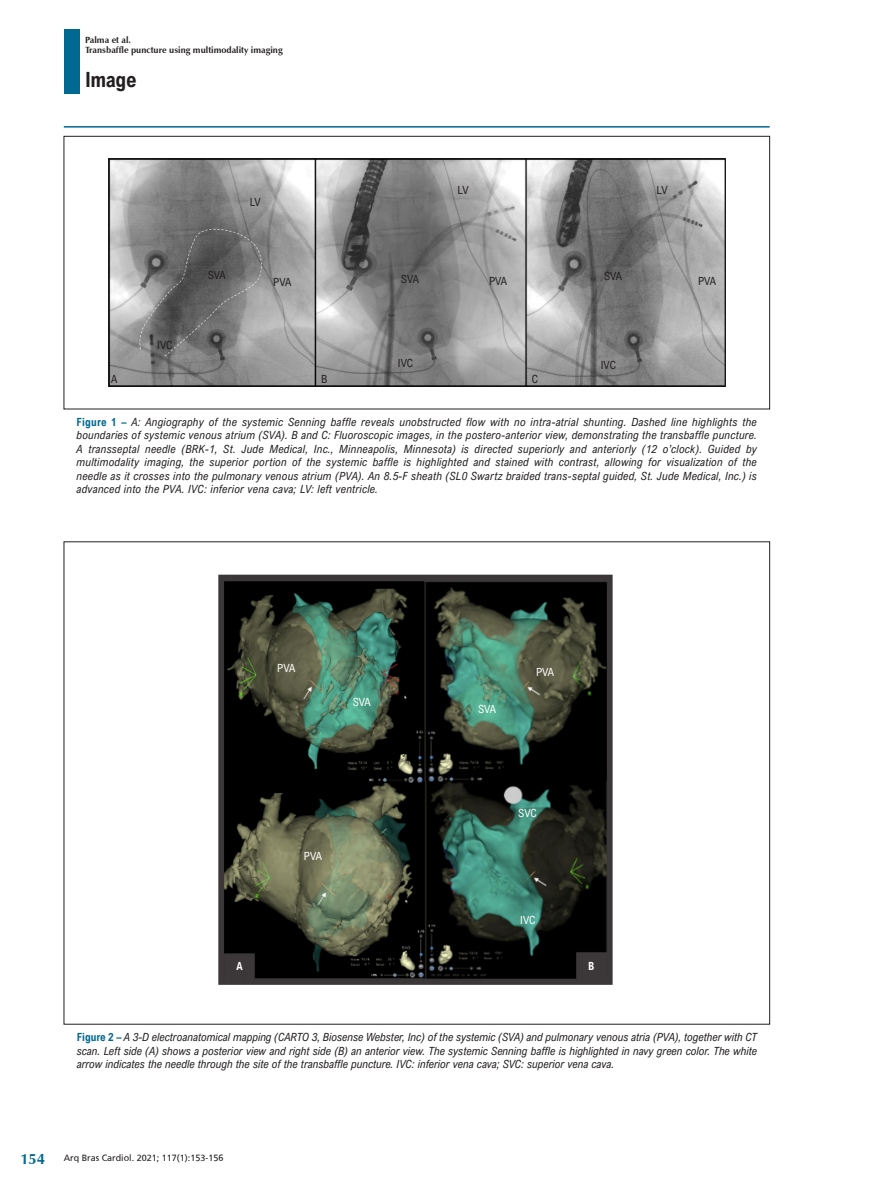
<style>
.page{position:relative;width:893px;height:1191px;background:#fff}
.page>*{position:absolute;margin:0;border:0;box-sizing:border-box;transform-origin:0 0}
.t1{font:700 21px "Arial Nova Cond";letter-spacing:-.02em;color:#231f20}
._06_-_LEGENDA_FIGURA{font:italic 11.25px/13.5px "Arial Nova Cond";letter-spacing:.01em;color:#231f20;text-align:justify}
._02_TEXTO_TABELA_BAS{font:11.25px "Arial Nova Cond";letter-spacing:-.015em;color:#231f20}
._02_TEXTO_TABELA_BAS-2{font:11.25px "Arial Nova Cond";letter-spacing:-.015em;color:#fff}
._02_TEXTO_TABELA_BAS-3{font:700 11.25px "Arial Nova Cond";color:#fff}
.t2{font:700 9px/10.8px "Zapf Humanist 601 BT";color:#231f20}
.t3{font:9px "Frutiger";color:#231f20}
.s1{font-weight:700;font-style:normal;color:#006991}
.s2{font-family:"Zapf Humanist 601 BT";font-weight:700;font-size:15px;color:#006991}
</style>
<div class="page">
<hr style="left:64px;top:126px;width:706px;height:2px;background:#006991">
<div style="left:64px;top:29px;width:16px;height:65px;background:#006991"></div>
<div style="left:64px;top:136px;width:706px;height:273px;border:1px solid #231f20"></div>
<img style="left:108px;top:159px;width:617px;height:227px">
<img style="left:218px;top:574px;width:395px;height:411px">
<p class="t2" style="left:85px;top:34px;width:199px">Palma et al.<br>Transbaffle puncture using multimodality imaging</p>
<h1 class="t1" style="left:85px;top:67px;width:53px">Image</h1>
<p class="_02_TEXTO_TABELA_BAS" style="left:157px;top:338px;width:17px">IVC</p>
<p class="_02_TEXTO_TABELA_BAS" style="left:250px;top:195px;width:12px">LV</p>
<p class="_02_TEXTO_TABELA_BAS" style="left:208px;top:268px;width:19px">SVA</p>
<p class="_02_TEXTO_TABELA_BAS" style="left:273px;top:275px;width:20px">PVA</p>
<p class="_02_TEXTO_TABELA_BAS" style="left:458px;top:183px;width:12px">LV</p>
<p class="_02_TEXTO_TABELA_BAS" style="left:657px;top:183px;width:12px">LV</p>
<p class="_02_TEXTO_TABELA_BAS" style="left:401px;top:272px;width:19px">SVA</p>
<p class="_02_TEXTO_TABELA_BAS" style="left:604px;top:269px;width:19px">SVA</p>
<p class="_02_TEXTO_TABELA_BAS" style="left:489px;top:274px;width:20px">PVA</p>
<p class="_02_TEXTO_TABELA_BAS" style="left:698px;top:274px;width:20px">PVA</p>
<p class="_02_TEXTO_TABELA_BAS" style="left:398px;top:356px;width:17px">IVC</p>
<p class="_02_TEXTO_TABELA_BAS" style="left:601px;top:358px;width:17px">IVC</p>
<p class="_02_TEXTO_TABELA_BAS" style="left:111px;top:372px;width:8px">A</p>
<p class="_02_TEXTO_TABELA_BAS" style="left:321px;top:372px;width:8px">B</p>
<p class="_02_TEXTO_TABELA_BAS" style="left:532px;top:372px;width:8px">C</p>
<p class="_06_-_LEGENDA_FIGURA" style="left:77px;top:415px;width:682px"><span class="s1">Figure 1 –</span> A: Angiography of the systemic Senning baffle reveals unobstructed flow with no intra-atrial shunting. Dashed line highlights the boundaries of systemic venous atrium (SVA). B and C: Fluoroscopic images, in the postero-anterior view, demonstrating the transbaffle puncture.<br>A transseptal needle (BRK-1, St. Jude Medical, Inc., Minneapolis, Minnesota) is directed superiorly and anteriorly (12 o’clock). Guided by multimodality imaging, the superior portion of the systemic baffle is highlighted and stained with contrast, allowing for visualization of the needle as it crosses into the pulmonary venous atrium (PVA). An 8.5-F sheath (SL0 Swartz braided trans-septal guided, St. Jude Medical, Inc.) is advanced into the PVA. IVC: inferior vena cava; LV: left ventricle.</p>
<p class="_02_TEXTO_TABELA_BAS-2" style="left:277px;top:661px;width:20px">PVA</p>
<p class="_02_TEXTO_TABELA_BAS-2" style="left:353px;top:695px;width:19px">SVA</p>
<p class="_02_TEXTO_TABELA_BAS-2" style="left:304px;top:849px;width:20px">PVA</p>
<p class="_02_TEXTO_TABELA_BAS-2" style="left:478px;top:702px;width:19px">SVA</p>
<p class="_02_TEXTO_TABELA_BAS-2" style="left:536px;top:664px;width:20px">PVA</p>
<p class="_02_TEXTO_TABELA_BAS-2" style="left:518px;top:806px;width:20px">SVC</p>
<p class="_02_TEXTO_TABELA_BAS-2" style="left:520px;top:912px;width:17px">IVC</p>
<p class="_02_TEXTO_TABELA_BAS-3" style="left:237px;top:958px;width:8px">A</p>
<p class="_02_TEXTO_TABELA_BAS-3" style="left:588px;top:958px;width:8px">B</p>
<p class="_06_-_LEGENDA_FIGURA" style="left:77px;top:1030px;width:682px"><span class="s1">Figure 2 –</span> A 3-D electroanatomical mapping (CARTO 3, Biosense Webster, Inc) of the systemic (SVA) and pulmonary venous atria (PVA), together with CT scan. Left side (A) shows a posterior view and right side (B) an anterior view. The systemic Senning baffle is highlighted in navy green color. The white arrow indicates the needle through the site of the transbaffle puncture. IVC: inferior vena cava; SVC: superior vena cava.</p>
<p class="t3" style="left:20px;top:1153px;width:204px"><span class="s2">154</span> Arq Bras Cardiol. 2021; 117(1):153-156</p>
</div>
